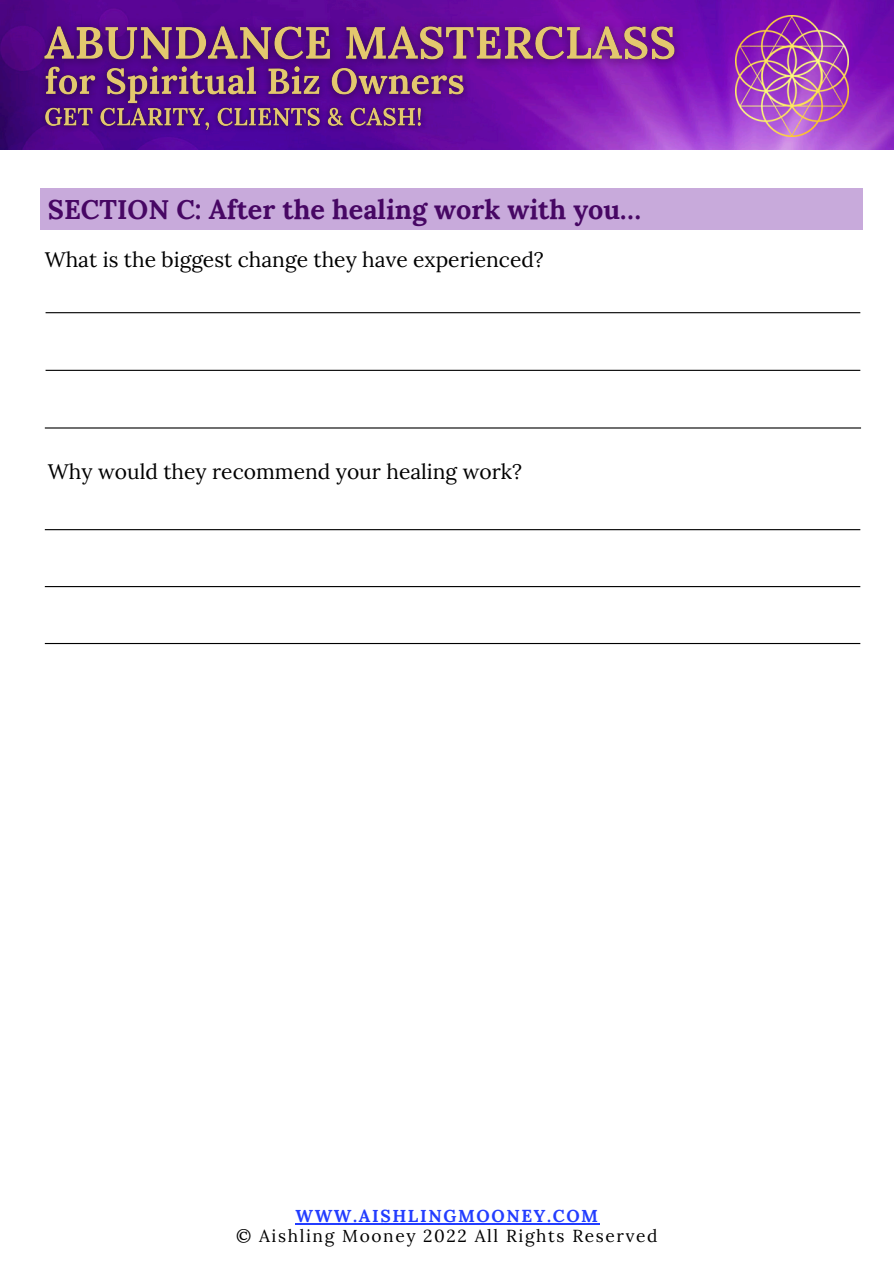
<style>
.page{position:relative;width:894px;height:1264px;background:#fff}
.page>*{position:absolute;margin:0;border:0;box-sizing:border-box;transform-origin:0 0}
.t1{font:700 27px "Lora";color:#470764}
.t2{font:21px "Lora";color:#000}
.t3{font:17.4px "Lora";letter-spacing:.095em;color:#000}
.t4{font:700 17.4px "Lora";letter-spacing:.095em;color:#233dff}
</style>
<div class="page">
<img style="left:0;top:0;width:893px;height:149px">
<hr style="left:295px;top:1222px;width:304px;height:2px;background:#233dff">
<div style="left:40px;top:189px;width:822px;height:41px;background:#c8aadb"></div>
<hr style="left:46px;top:312px;width:814px;height:1px;background:#000">
<hr style="left:46px;top:370px;width:814px;height:1px;background:#000">
<hr style="left:45px;top:529px;width:815px;height:1px;background:#000">
<hr style="left:45px;top:586px;width:815px;height:1px;background:#000">
<hr style="left:45px;top:427px;width:815px;height:1px;background:#000">
<hr style="left:45px;top:643px;width:815px;height:1px;background:#000">
<img style="left:29px;top:11px;width:662px;height:67px">
<img style="left:32px;top:54px;width:445px;height:65px">
<img style="left:36px;top:98px;width:395px;height:42px">
<img style="left:735px;top:16px;width:113px;height:120px">
<h5 class="t1" style="left:48px;top:192px;width:594px">SECTION C: After the healing work with you…</h5>
<h5 class="t2" style="left:45px;top:245px;width:500px">What is the biggest change they have experienced?</h5>
<h6 class="t2" style="left:48px;top:458px;width:475px">Why would they recommend your healing work?</h6>
<h3 class="t4" style="left:295px;top:1204px;width:304px">WWW.AISHLINGMOONEY.COM</h3>
<p class="t3" style="left:236px;top:1224px;width:422px">© Aishling Mooney 2022 All Rights Reserved</p>
</div>
